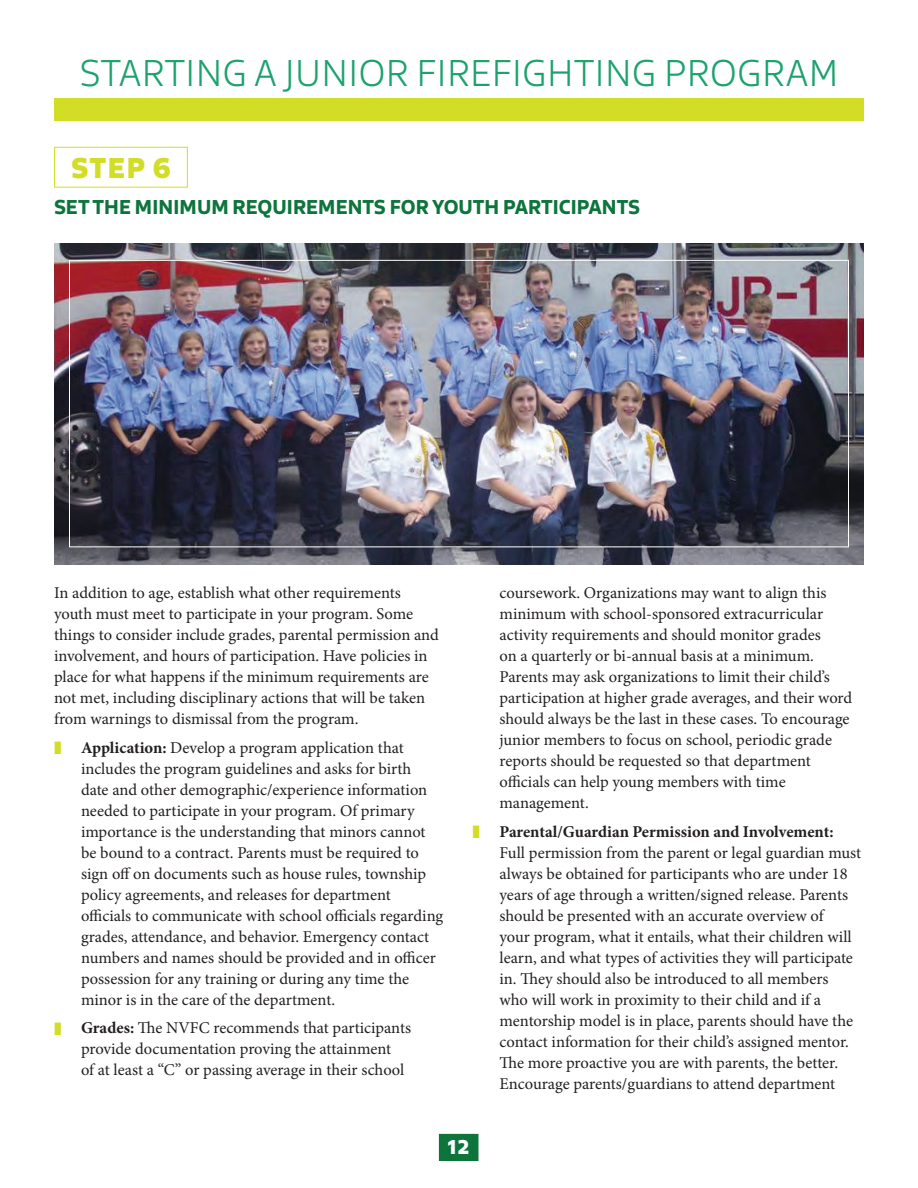
<style>
.page{position:relative;width:918px;height:1188px;background:#fff}
.page>*{position:absolute;margin:0;border:0;box-sizing:border-box;transform-origin:0 0}
.t1{font:300 39px "Salis MVB";letter-spacing:.005em;color:#1da26e}
.Body_text{font:800 30px "Salis MVB";color:#d2dd25}
.t2{font:700 21px "Salis MVB";color:#0d743c}
.t3{font:800 21px "Salis MVB";color:#fff}
.bullet{font:16.5px/21px "Minion Pro";color:#231f20}
.Body_text-2{font:16.5px/21px "Minion Pro";color:#231f20}
.s1{font-weight:700}
</style>
<div class="page">
<div style="left:439px;top:1134px;width:39px;height:26px;background:#0d743c"></div>
<div style="left:439px;top:1134px;width:40px;height:27px;border:1px solid #0d743c"></div>
<div style="left:54px;top:147px;width:134px;height:41px;border:1px solid #d2dd25"></div>
<div style="left:54px;top:98px;width:810px;height:23px;background:#d2dd25"></div>
<img style="left:54px;top:243px;width:810px;height:321px">
<p class="t1" style="left:79px;top:47px;width:761px">STARTING A JUNIOR FIREFIGHTING PROGRAM</p>
<p class="Body_text" style="left:71px;top:148px;width:101px">STEP 6</p>
<p class="t2" style="left:54px;top:193px;width:588px">SET THE MINIMUM REQUIREMENTS FOR YOUTH PARTICIPANTS</p>
<p class="Body_text-2" style="left:54px;top:583px;width:386px">In addition to age, establish what other requirements youth must meet to participate in your program. Some things to consider include grades, parental permission and involvement, and hours of participation. Have policies in place for what happens if the minimum requirements are not met, including disciplinary actions that will be taken from warnings to dismissal from the program.</p>
<p class="bullet" style="left:81px;top:737px;width:364px"><span class="s1">Application:</span> Develop a program application that includes the program guidelines and asks for birth<br>date and other demographic/experience information needed to participate in your program. Of primary importance is the understanding that minors cannot be bound to a contract. Parents must be required to sign off on documents such as house rules, township policy agreements, and releases for department officials to communicate with school officials regarding grades, attendance, and behavior. Emergency contact numbers and names should be provided and in officer possession for any training or during any time the minor is in the care of the department.</p>
<p class="bullet" style="left:81px;top:1017px;width:332px"><span class="s1">Grades:</span> The NVFC recommends that participants provide documentation proving the attainment<br>of at least a “C” or passing average in their school</p>
<p class="t3" style="left:448px;top:1133px;width:23px">12</p>
<p class="bullet" style="left:500px;top:583px;width:354px">coursework. Organizations may want to align this minimum with school-sponsored extracurricular activity requirements and should monitor grades<br>on a quarterly or bi-annual basis at a minimum.<br>Parents may ask organizations to limit their child’s participation at higher grade averages, and their word should always be the last in these cases. To encourage junior members to focus on school, periodic grade reports should be requested so that department officials can help young members with time management.</p>
<p class="bullet" style="left:500px;top:821px;width:363px"><span class="s1">Parental/Guardian Permission and Involvement:<br></span>Full permission from the parent or legal guardian must always be obtained for participants who are under 18 years of age through a written/signed release. Parents should be presented with an accurate overview of<br>your program, what it entails, what their children will learn, and what types of activities they will participate in. They should also be introduced to all members who will work in proximity to their child and if a mentorship model is in place, parents should have the contact information for their child’s assigned mentor.<br>The more proactive you are with parents, the better.<br>Encourage parents/guardians to attend department</p>
</div>
